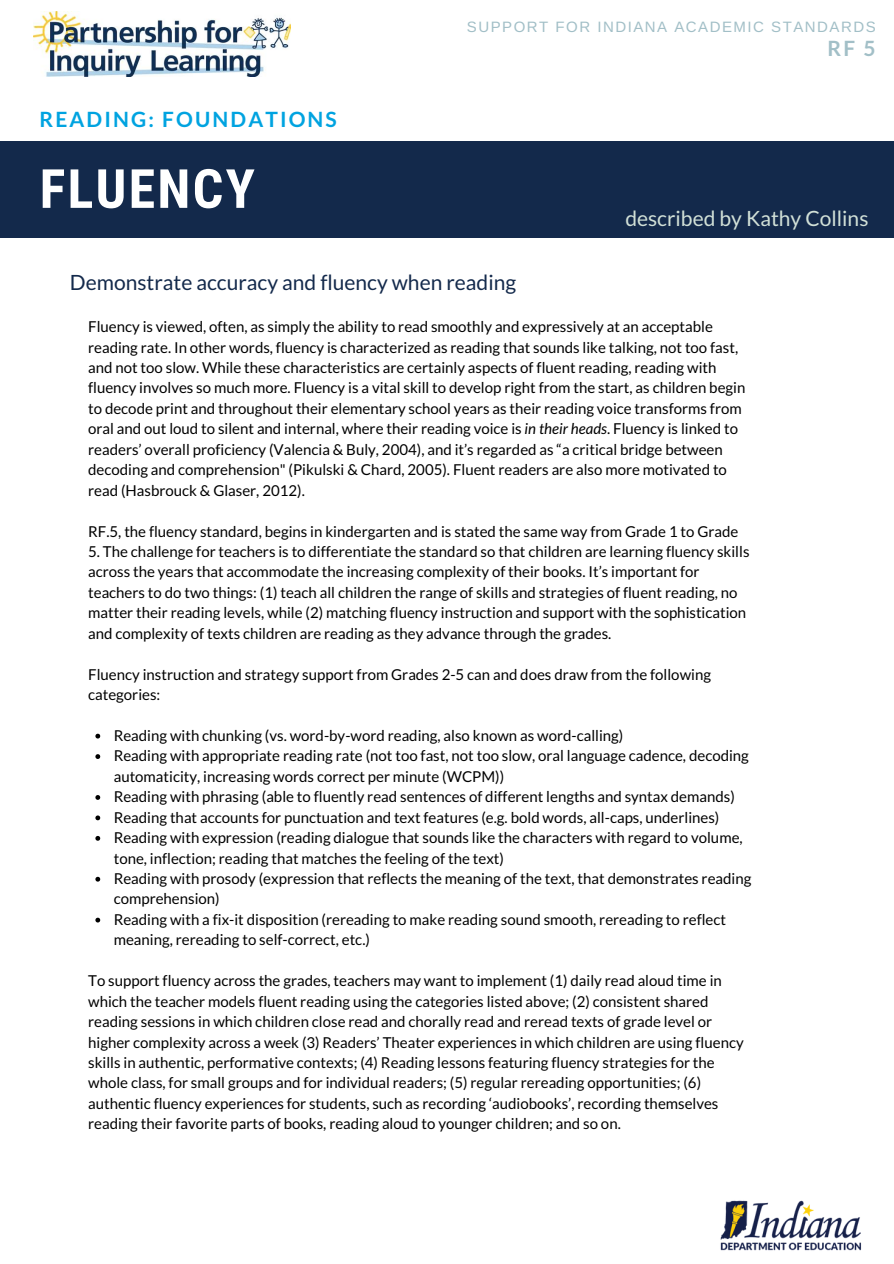
<style>
.page{position:relative;width:894px;height:1264px;background:#fff}
.page>*{position:absolute;margin:0;border:0;box-sizing:border-box;transform-origin:0 0}
.t1{font:700 54px "Roboto Condensed";letter-spacing:.04em;color:#fff}
.t2{font:21px "Lato";color:#13294b}
.t3{font:21px "Lato";color:#d1e0d7}
.t4{font:700 21px "Lato";letter-spacing:.1em;color:#00a3e0}
.t5{font:700 21px "Lato";color:#a2bfc7}
.t6{font:15px/20.4px "Lato";color:#000}
.t7{font:15px "Arimo";letter-spacing:.1em;color:#a2bfc7}
.s1{font-style:italic}
</style>
<div class="page">
<div style="left:0;top:141px;width:893px;height:97px;background:#13294b"></div>
<img style="left:33px;top:11px;width:257px;height:66px">
<svg style="left:95px;top:733px;width:5px;height:5px"></svg>
<svg style="left:95px;top:754px;width:5px;height:5px"></svg>
<svg style="left:95px;top:795px;width:5px;height:4px"></svg>
<svg style="left:95px;top:815px;width:5px;height:5px"></svg>
<svg style="left:95px;top:836px;width:5px;height:4px"></svg>
<svg style="left:95px;top:876px;width:5px;height:5px"></svg>
<svg style="left:95px;top:917px;width:5px;height:5px"></svg>
<img style="left:720px;top:1200px;width:142px;height:51px">
<h2 class="t4" style="left:40px;top:106px;width:299px">READING: FOUNDATIONS</h2>
<h1 class="t1" style="left:40px;top:158px;width:217px">FLUENCY</h1>
<p class="t7" style="left:467px;top:19px;width:410px">SUPPORT FOR INDIANA ACADEMIC STANDARDS</p>
<h2 class="t5" style="left:827px;top:35px;width:50px">RF 5</h2>
<h2 class="t3" style="left:625px;top:205px;width:244px">described by Kathy Collins</h2>
<h2 class="t2" style="left:70px;top:269px;width:447px">Demonstrate accuracy and fluency when reading</h2>
<p class="t6" style="left:88px;top:316px;width:658px">Fluency is viewed, often, as simply the ability to read smoothly and expressively at an acceptable reading rate. In other words, fluency is characterized as reading that sounds like talking, not too fast, and not too slow. While these characteristics are certainly aspects of fluent reading, reading with fluency involves so much more. Fluency is a vital skill to develop right from the start, as children begin to decode print and throughout their elementary school years as their reading voice transforms from oral and out loud to silent and internal, where their reading voice is <span class="s1">in their heads</span>. Fluency is linked to readers’ overall proficiency (Valencia &amp; Buly, 2004), and it’s regarded as “a critical bridge between decoding and comprehension" (Pikulski &amp; Chard, 2005). Fluent readers are also more motivated to read (Hasbrouck &amp; Glaser, 2012).</p>
<p class="t6" style="left:88px;top:520px;width:651px">RF.5, the fluency standard, begins in kindergarten and is stated the same way from Grade 1 to Grade</p>
<p class="t6" style="left:88px;top:541px;width:662px">5. The challenge for teachers is to differentiate the standard so that children are learning fluency skills across the years that accommodate the increasing complexity of their books. It’s important for teachers to do two things: (1) teach all children the range of skills and strategies of fluent reading, no matter their reading levels, while (2) matching fluency instruction and support with the sophistication and complexity of texts children are reading as they advance through the grades.</p>
<p class="t6" style="left:88px;top:663px;width:624px">Fluency instruction and strategy support from Grades 2-5 can and does draw from the following categories:</p>
<p class="t6" style="left:114px;top:725px;width:639px">Reading with chunking (vs. word-by-word reading, also known as word-calling)<br>Reading with appropriate reading rate (not too fast, not too slow, oral language cadence, decoding automaticity, increasing words correct per minute (WCPM))<br>Reading with phrasing (able to fluently read sentences of different lengths and syntax demands)<br>Reading that accounts for punctuation and text features (e.g. bold words, all-caps, underlines)<br>Reading with expression (reading dialogue that sounds like the characters with regard to volume, tone, inflection; reading that matches the feeling of the text)<br>Reading with prosody (expression that reflects the meaning of the text, that demonstrates reading comprehension)<br>Reading with a fix-it disposition (rereading to make reading sound smooth, rereading to reflect meaning, rereading to self-correct, etc.)</p>
<p class="t6" style="left:88px;top:970px;width:656px">To support fluency across the grades, teachers may want to implement (1) daily read aloud time in which the teacher models fluent reading using the categories listed above; (2) consistent shared reading sessions in which children close read and chorally read and reread texts of grade level or higher complexity across a week (3) Readers’ Theater experiences in which children are using fluency skills in authentic, performative contexts; (4) Reading lessons featuring fluency strategies for the whole class, for small groups and for individual readers; (5) regular rereading opportunities; (6) authentic fluency experiences for students, such as recording ‘audiobooks’, recording themselves reading their favorite parts of books, reading aloud to younger children; and so on.</p>
</div>
